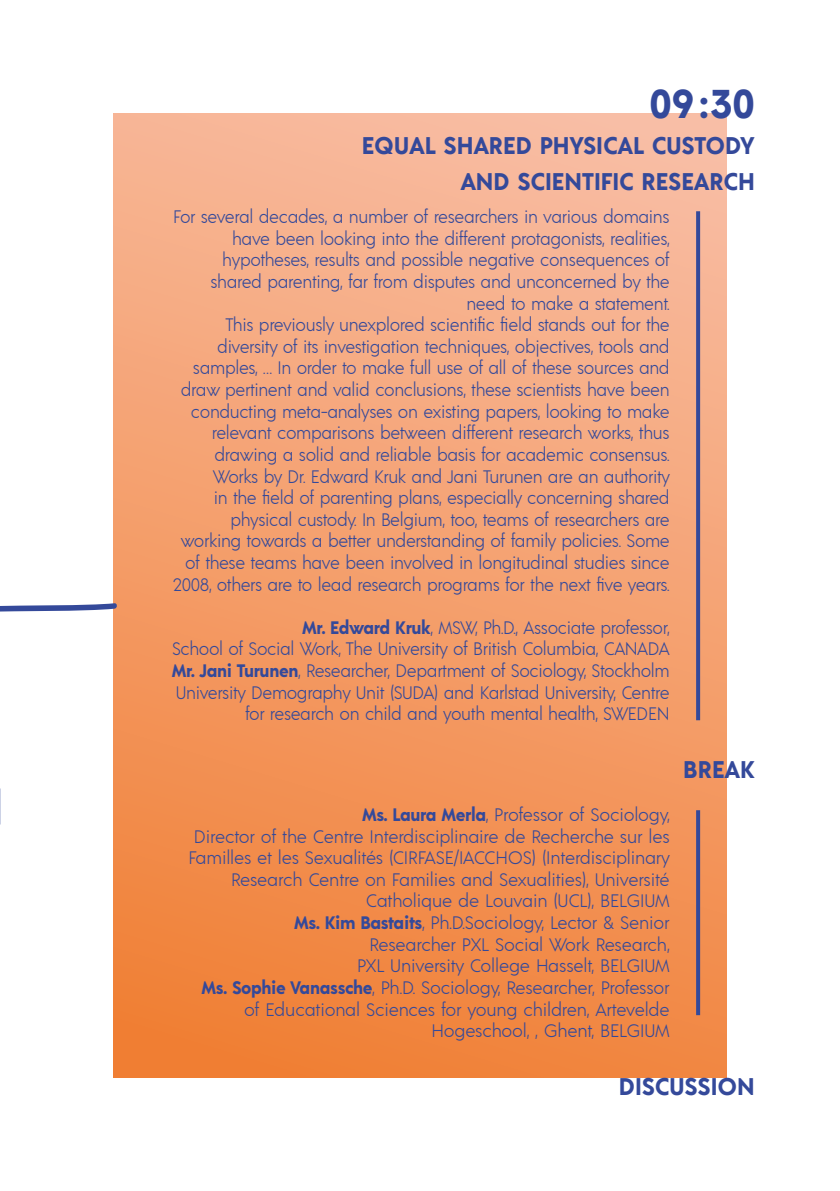
<style>
.page{position:relative;width:840px;height:1191px;background:#fff}
.page>*{position:absolute;margin:0;border:0;box-sizing:border-box;transform-origin:0 0}
.t1{font:700 40px "Acre";color:#34499a}
.t2{font:700 24px/36px "Acre";color:#34499a;text-align:right}
.t3{font:300 18px/21.6px "Acre";letter-spacing:-.02em;color:#34499a;text-align:right}
.s1{font-weight:700}
</style>
<div class="page">
<div style="left:113px;top:113px;width:613px;height:964px;background:linear-gradient(to bottom,#f8bba0,#f08138)"></div>
<svg style="left:0;top:350px;width:118px;height:266px"></svg>
<svg style="left:695px;top:211px;width:4px;height:509px;background:#6a6493"></svg>
<svg style="left:695px;top:810px;width:4px;height:205px"></svg>
<h1 class="t1" style="left:649px;top:76px;width:107px">09:30</h1>
<h2 class="t2" style="left:361px;top:126px;width:394px">EQUAL SHARED PHYSICAL CUSTODY<br>AND SCIENTIFIC RESEARCH</h2>
<p class="t3" style="left:173px;top:205px;width:498px">For several decades, a number of researchers in various domains have been looking into the different protagonists, realities, hypotheses, results and possible negative consequences of shared parenting, far from disputes and unconcerned by the need to make a statement.<br>This previously unexplored scientific field stands out for the diversity of its investigation techniques, objectives, tools and samples, … In order to make full use of all of these sources and draw pertinent and valid conclusions, these scientists have been conducting meta-analyses on existing papers, looking to make relevant comparisons between different research works, thus drawing a solid and reliable basis for academic consensus.<br>Works by Dr. Edward Kruk and Jani Turunen are an authority<br>in the field of parenting plans, especially concerning shared physical custody. In Belgium, too, teams of researchers are working towards a better understanding of family policies. Some of these teams have been involved in longitudinal studies since 2008, others are to lead research programs for the next five years.</p>
<p class="t3" style="left:172px;top:615px;width:499px"><span class="s1">Mr. Edward Kruk</span>, MSW, Ph.D., Associate professor,<br>School of Social Work, The University of British Columbia, CANADA <span class="s1">Mr. Jani Turunen</span>, Researcher, Department of Sociology, Stockholm University Demography Unit (SUDA) and Karlstad University, Centre for research on child and youth mental health, SWEDEN</p>
<h2 class="t2" style="left:682px;top:749px;width:73px">BREAK</h2>
<p class="t3" style="left:188px;top:803px;width:483px"><span class="s1">Ms. Laura Merla</span>, Professor of Sociology,<br>Director of the Centre Interdisciplinaire de Recherche sur les Familles et les Sexualités (CIRFASE/IACCHOS) (Interdisciplinary Research Centre on Families and Sexualities), Université Catholique de Louvain (UCL), BELGIUM<br><span class="s1">Ms. Kim Bastaits</span>, Ph.D.Sociology, Lector &amp; Senior<br>Researcher PXL Social Work Research,<br>PXL University College Hasselt, BELGIUM<br><span class="s1">Ms. Sophie Vanassche</span>, Ph.D. Sociology, Researcher, Professor of Educational Sciences for young children, Artevelde Hogeschool, , Ghent, BELGIUM</p>
<h2 class="t2" style="left:618px;top:1066px;width:137px">DISCUSSION</h2>
</div>
